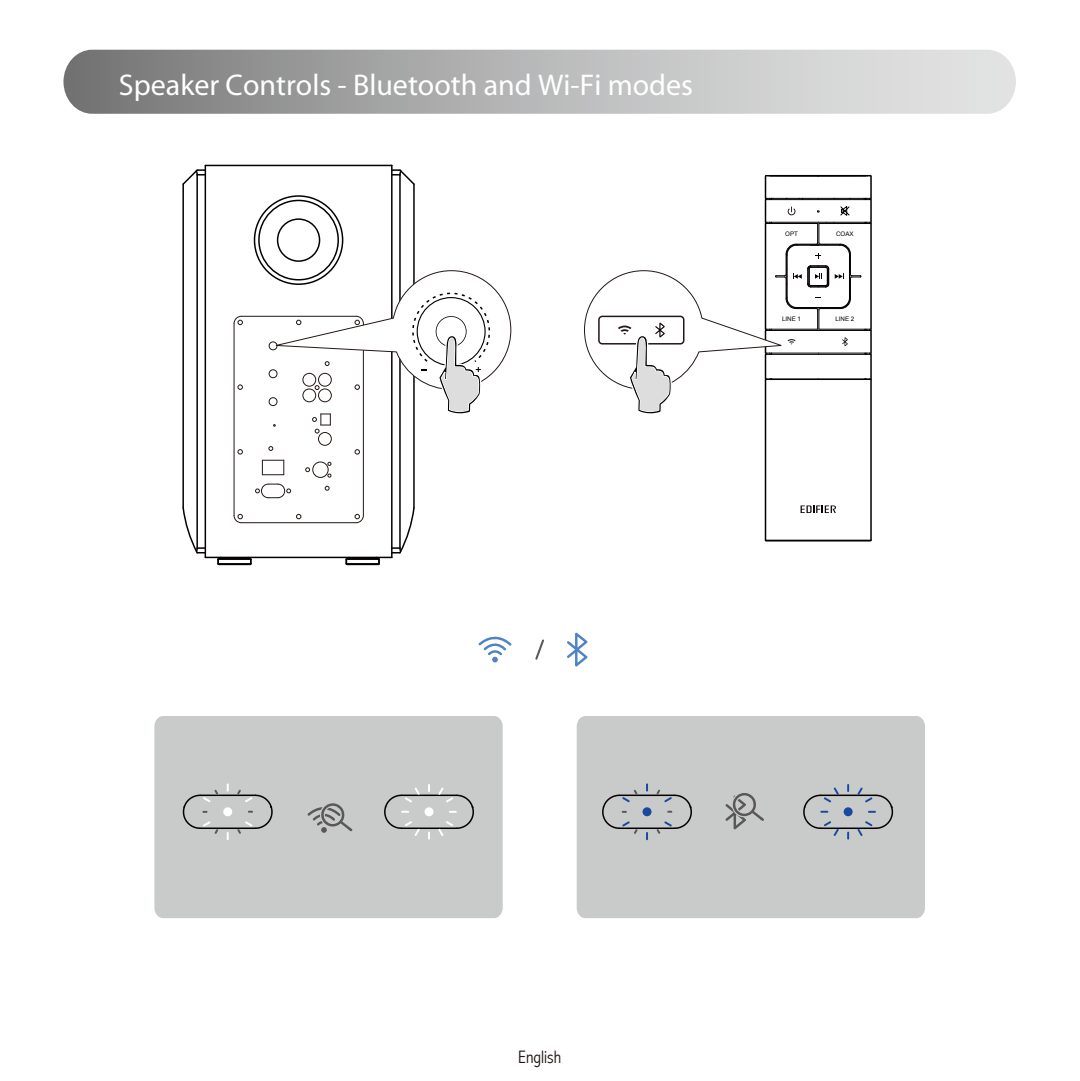
<style>
.page{position:relative;width:1080px;height:1081px;background:#fff}
.page>*{position:absolute;margin:0;border:0;box-sizing:border-box;transform-origin:0 0}
.t1{font:30px "Myriad";color:#fff}
.t2{font:300 condensed 18px "Abadi";color:#221815}
.t3{font:6.3px "Arial";color:#040000}
.t4{font:6.3px "Arial";color:#070001}
</style>
<div class="page">
<div style="left:63px;top:50px;width:953px;height:64px;background:linear-gradient(to right,#7a7a7a,#edeeee);border-radius:30px"></div>
<hr style="left:765px;top:379px;width:1px;height:161px;background:#040000">
<hr style="left:870px;top:379px;width:2px;height:161px;background:#040000">
<hr style="left:766px;top:539px;width:105px;height:2px;background:#080103">
<svg style="left:801px;top:505px;width:35px;height:8px"></svg>
<svg style="left:535px;top:639px;width:9px;height:20px"></svg>
<svg style="left:478px;top:636px;width:34px;height:26px"></svg>
<svg style="left:567px;top:632px;width:20px;height:34px"></svg>
<svg style="left:584px;top:174px;width:288px;height:241px"></svg>
<div style="left:154px;top:715px;width:349px;height:202px;background:#c9caca;border-radius:10px"></div>
<svg style="left:307px;top:803px;width:45px;height:29px"></svg>
<hr style="left:200px;top:827px;width:55px;height:1px;background:#040000">
<hr style="left:200px;top:794px;width:55px;height:1px;background:#040000">
<svg style="left:227px;top:783px;width:2px;height:8px"></svg>
<svg style="left:227px;top:832px;width:2px;height:7px"></svg>
<svg style="left:182px;top:789px;width:36px;height:44px"></svg>
<svg style="left:237px;top:789px;width:36px;height:44px"></svg>
<div style="left:223px;top:807px;width:9px;height:9px;background:#fff;border-radius:50%"></div>
<hr style="left:401px;top:827px;width:56px;height:1px;background:#040000">
<hr style="left:401px;top:794px;width:56px;height:1px;background:#040000">
<div style="left:425px;top:807px;width:9px;height:9px;background:#fff;border-radius:50%"></div>
<svg style="left:428px;top:784px;width:2px;height:7px"></svg>
<svg style="left:428px;top:832px;width:2px;height:7px"></svg>
<svg style="left:384px;top:787px;width:36px;height:48px"></svg>
<svg style="left:438px;top:787px;width:36px;height:48px"></svg>
<div style="left:577px;top:715px;width:348px;height:202px;background:#c9caca;border-radius:10px"></div>
<svg style="left:725px;top:793px;width:39px;height:36px"></svg>
<hr style="left:619px;top:827px;width:56px;height:1px;background:#040000">
<hr style="left:619px;top:794px;width:56px;height:1px;background:#040000">
<svg style="left:646px;top:783px;width:2px;height:8px"></svg>
<svg style="left:646px;top:832px;width:2px;height:7px"></svg>
<svg style="left:602px;top:789px;width:35px;height:44px"></svg>
<svg style="left:657px;top:789px;width:35px;height:44px"></svg>
<div style="left:643px;top:807px;width:9px;height:9px;background:#19499e;border-radius:50%"></div>
<hr style="left:821px;top:827px;width:55px;height:1px;background:#040000">
<hr style="left:821px;top:794px;width:55px;height:1px;background:#040000">
<div style="left:844px;top:807px;width:9px;height:9px;background:#19499e;border-radius:50%"></div>
<svg style="left:847px;top:784px;width:2px;height:7px"></svg>
<svg style="left:847px;top:831px;width:2px;height:8px"></svg>
<svg style="left:803px;top:787px;width:36px;height:48px"></svg>
<svg style="left:857px;top:787px;width:37px;height:48px"></svg>
<hr style="left:241px;top:522px;width:115px;height:1px;background:#221815">
<hr style="left:234px;top:323px;width:1px;height:192px;background:#221815">
<svg style="left:262px;top:459px;width:22px;height:16px"></svg>
<hr style="left:363px;top:323px;width:1px;height:192px;background:#221815">
<hr style="left:241px;top:315px;width:115px;height:2px;background:#221815">
<svg style="left:238px;top:449px;width:5px;height:5px"></svg>
<svg style="left:233px;top:514px;width:10px;height:9px"></svg>
<svg style="left:269px;top:446px;width:4px;height:4px"></svg>
<div style="left:269px;top:397px;width:8px;height:9px;border:1px solid #221815;border-radius:50%"></div>
<div style="left:269px;top:369px;width:8px;height:9px;border:1px solid #221815;border-radius:50%"></div>
<div style="left:269px;top:341px;width:8px;height:9px;border:1px solid #221815;border-radius:50%"></div>
<svg style="left:233px;top:315px;width:10px;height:10px"></svg>
<svg style="left:238px;top:384px;width:5px;height:5px"></svg>
<div style="left:312px;top:461px;width:17px;height:16px;border:1px solid #221815;border-radius:50%"></div>
<div style="left:318px;top:432px;width:14px;height:13px;border:1px solid #221815;border-radius:50%"></div>
<svg style="left:296px;top:514px;width:5px;height:5px"></svg>
<svg style="left:355px;top:514px;width:9px;height:9px"></svg>
<svg style="left:355px;top:449px;width:5px;height:5px"></svg>
<svg style="left:305px;top:467px;width:5px;height:5px"></svg>
<svg style="left:325px;top:485px;width:4px;height:5px"></svg>
<svg style="left:255px;top:483px;width:36px;height:15px"></svg>
<hr style="left:347px;top:563px;width:31px;height:2px;background:#040000">
<hr style="left:205px;top:556px;width:187px;height:2px;background:#040000">
<hr style="left:182px;top:184px;width:2px;height:323px;background:#040000">
<hr style="left:196px;top:175px;width:2px;height:373px;background:#040000">
<hr style="left:205px;top:165px;width:1px;height:392px;background:#040000">
<hr style="left:391px;top:165px;width:2px;height:392px;background:#040000">
<hr style="left:399px;top:175px;width:2px;height:373px;background:#040000">
<hr style="left:413px;top:184px;width:2px;height:323px;background:#040000">
<svg style="left:182px;top:168px;width:23px;height:18px"></svg>
<hr style="left:205px;top:165px;width:187px;height:1px;background:#040000">
<svg style="left:392px;top:168px;width:23px;height:18px"></svg>
<svg style="left:392px;top:506px;width:23px;height:48px"></svg>
<svg style="left:182px;top:506px;width:23px;height:48px"></svg>
<div style="left:254px;top:195px;width:89px;height:90px;border:2px solid #040000;border-radius:50%"></div>
<div style="left:258px;top:200px;width:81px;height:80px;border:2px solid #040000;border-radius:50%"></div>
<div style="left:277px;top:218px;width:43px;height:44px;border:2px solid #040000;border-radius:50%"></div>
<svg style="left:217px;top:556px;width:35px;height:9px"></svg>
<svg style="left:346px;top:558px;width:34px;height:6px"></svg>
<svg style="left:271px;top:270px;width:241px;height:163px"></svg>
<p class="t1" style="left:119px;top:70px;width:576px">Speaker Controls - Bluetooth and Wi-Fi modes</p>
<p class="t4" style="left:785px;top:230px;width:14px">OPT</p>
<p class="t3" style="left:836px;top:230px;width:19px">COAX</p>
<p class="t3" style="left:782px;top:315px;width:20px">LINE 1</p>
<p class="t3" style="left:835px;top:315px;width:20px">LINE 2</p>
<p class="t2" style="left:518px;top:1046px;width:45px">English</p>
</div>
